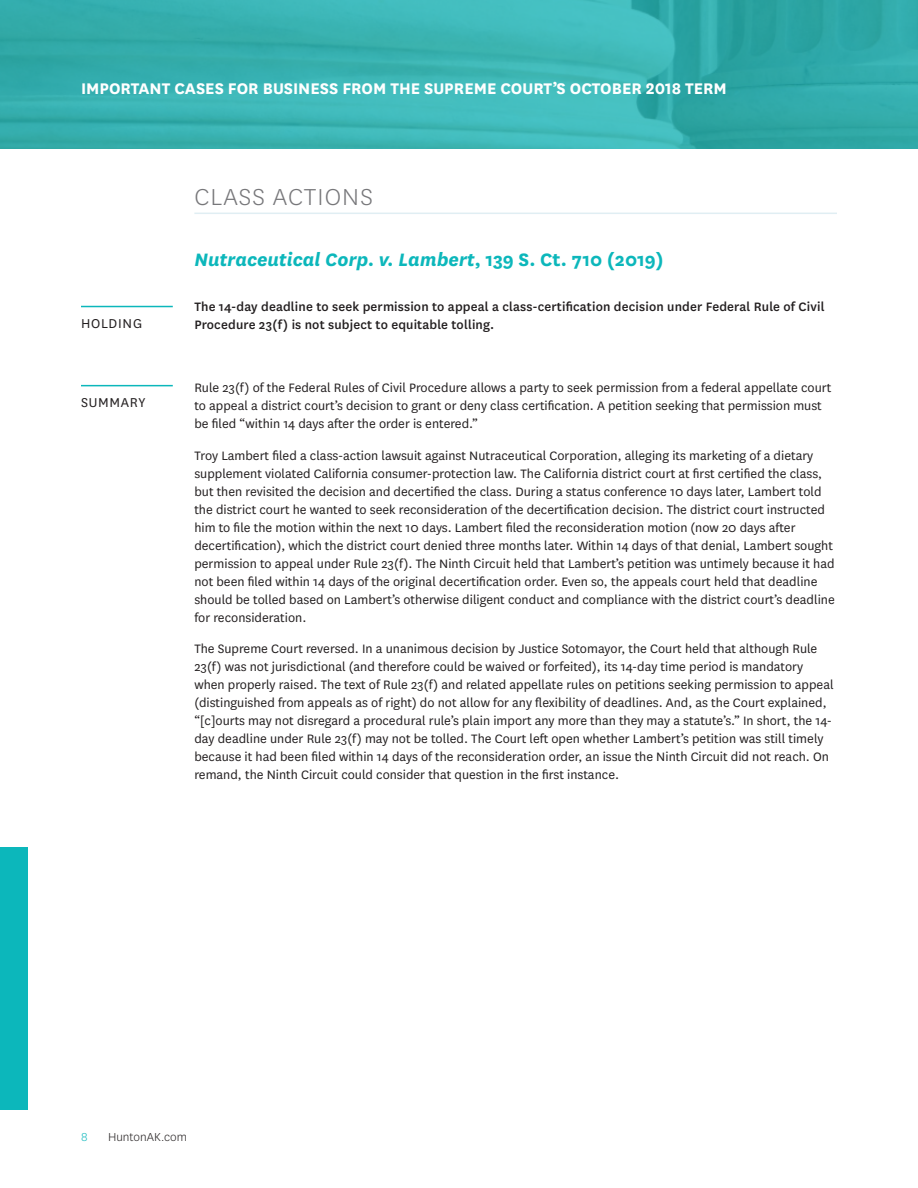
<style>
.page{position:relative;width:918px;height:1188px;background:#fff}
.page>*{position:absolute;margin:0;border:0;box-sizing:border-box;transform-origin:0 0}
._02__Head_Level_One{font:300 27px "National";letter-spacing:.04em;color:#77777a}
._02__Head_Level_One-2{font:italic 700 21px "National";color:#0cb7bb}
.t1{font:700 18px "National";color:#fff}
._03__Body{font:15px "National";letter-spacing:.05em;color:#231f20}
._03__Body-2{font:14.25px/18px "National";color:#231f20}
._03__Body-3{font:500 14.25px/18px "National";letter-spacing:.01em;color:#231f20}
.t2{font:300 13.5px "National";color:#231f20}
.t3{font:300 13.5px "National";color:#0db7bc}
.s1{font-style:normal}
</style>
<div class="page">
<img style="left:0;top:0;width:918px;height:148px">
<div style="left:0;top:848px;width:28px;height:262px;background:#0cb7bb"></div>
<hr style="left:81px;top:306px;width:92px;height:1px;background:#0cb7bb">
<hr style="left:194px;top:213px;width:643px;height:1px;background:#e0eef3">
<hr style="left:81px;top:385px;width:92px;height:1px;background:#0cb7bb">
<p class="t1" style="left:81px;top:76px;width:647px">IMPORTANT CASES FOR BUSINESS FROM THE SUPREME COURT’S OCTOBER 2018 TERM</p>
<p class="_03__Body" style="left:81px;top:313px;width:63px">HOLDING</p>
<p class="_03__Body" style="left:81px;top:393px;width:66px">SUMMARY</p>
<p class="_02__Head_Level_One" style="left:194px;top:180px;width:180px">CLASS ACTIONS</p>
<p class="_02__Head_Level_One-2" style="left:194px;top:245px;width:471px">Nutraceutical Corp. v. Lambert<span class="s1">, 139 S. Ct. 710 (2019)</span></p>
<p class="_03__Body-3" style="left:194px;top:297px;width:632px">The 14-day deadline to seek permission to appeal a class-certification decision under Federal Rule of Civil<br>Procedure 23(f) is not subject to equitable tolling.</p>
<p class="_03__Body-2" style="left:194px;top:378px;width:638px">Rule 23(f) of the Federal Rules of Civil Procedure allows a party to seek permission from a federal appellate court to appeal a district court’s decision to grant or deny class certification. A petition seeking that permission must be filed “within 14 days after the order is entered.”</p>
<p class="_03__Body-2" style="left:194px;top:446px;width:642px">Troy Lambert filed a class-action lawsuit against Nutraceutical Corporation, alleging its marketing of a dietary supplement violated California consumer-protection law. The California district court at first certified the class, but then revisited the decision and decertified the class. During a status conference 10 days later, Lambert told the district court he wanted to seek reconsideration of the decertification decision. The district court instructed him to file the motion within the next 10 days. Lambert filed the reconsideration motion (now 20 days after decertification), which the district court denied three months later. Within 14 days of that denial, Lambert sought permission to appeal under Rule 23(f). The Ninth Circuit held that Lambert’s petition was untimely because it had not been filed within 14 days of the original decertification order. Even so, the appeals court held that deadline should be tolled based on Lambert’s otherwise diligent conduct and compliance with the district court’s deadline for reconsideration.</p>
<p class="_03__Body-2" style="left:194px;top:639px;width:641px">The Supreme Court reversed. In a unanimous decision by Justice Sotomayor, the Court held that although Rule 23(f) was not jurisdictional (and therefore could be waived or forfeited), its 14-day time period is mandatory when properly raised. The text of Rule 23(f) and related appellate rules on petitions seeking permission to appeal (distinguished from appeals as of right) do not allow for any flexibility of deadlines. And, as the Court explained, “[c]ourts may not disregard a procedural rule’s plain import any more than they may a statute’s.” In short, the 14- day deadline under Rule 23(f) may not be tolled. The Court left open whether Lambert’s petition was still timely because it had been filed within 14 days of the reconsideration order, an issue the Ninth Circuit did not reach. On remand, the Ninth Circuit could consider that question in the first instance.</p>
<p class="t3" style="left:81px;top:1128px;width:8px">8</p>
<p class="t2" style="left:108px;top:1128px;width:80px">HuntonAK.com</p>
</div>
